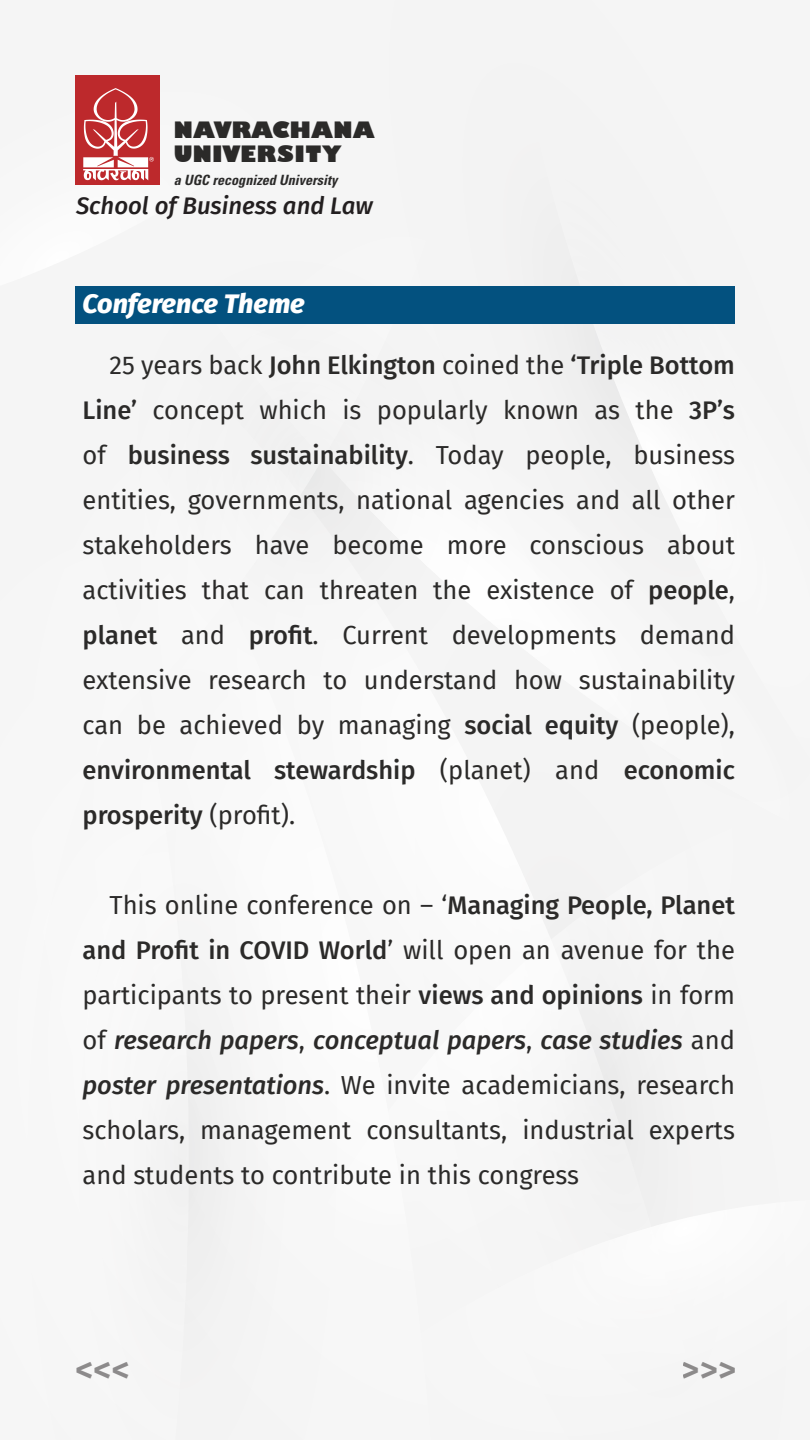
<style>
.page{position:relative;width:810px;height:1440px;background:#fff}
.page>*{position:absolute;margin:0;border:0;box-sizing:border-box;transform-origin:0 0}
.t1{font:600 35.33px "Fira Sans";color:#231f20}
.t2{font:italic 800 27px "Fira Sans";color:#fff}
.t3{font:25.5px/45px "Fira Sans";color:#2b2a29;text-align:justify}
.t4{font:italic 500 24px "Fira Sans";color:#231f20}
.t5{font:800 22.5px/24.7px "Humanist 521 BT";letter-spacing:.01em;color:#2b2a29}
.t6{font:italic 700 condensed 14.17px "Univers LT Std";color:#2b2a29}
.s1{font-weight:500}
.s2{font-weight:500;font-style:italic}
</style>
<div class="page">
<div style="left:389px;top:0;width:103px;height:187px;background:#f4f4f4"></div>
<div style="left:727px;top:1064px;width:53px;height:135px;background:#f4f4f4"></div>
<div style="left:492px;top:0;width:318px;height:1064px;background:#f5f5f5"></div>
<div style="left:75px;top:187px;width:652px;height:1253px;background:#f6f6f6"></div>
<div style="left:196px;top:1199px;width:590px;height:241px;background:#f6f6f6"></div>
<div style="left:75px;top:75px;width:85px;height:110px;background:#bd292c"></div>
<svg style="left:83px;top:88px;width:71px;height:92px"></svg>
<div style="left:75px;top:286px;width:660px;height:37px;background:#03517f"></div>
<div style="left:75px;top:1327px;width:81px;height:79px;background:#f6f6f6"></div>
<div style="left:653px;top:1327px;width:96px;height:79px;background:#f5f5f5"></div>
<svg style="left:77px;top:1362px;width:51px;height:16px"></svg>
<p class="t5" style="left:174px;top:117px;width:202px">NAVRACHANA<br>UNIVERSITY</p>
<p class="t6" style="left:174px;top:171px;width:165px">a UGC recognized University</p>
<p class="t4" style="left:76px;top:186px;width:298px">School of Business and Law</p>
<p class="t2" style="left:82px;top:280px;width:224px">Conference Theme</p>
<p class="t3" style="left:82px;top:342px;width:654px;text-indent:27px">25 years back <span class="s1">John Elkington</span> coined the <span class="s1">‘Triple Bottom Line’</span> concept which is popularly known as the <span class="s1">3P’s </span>of <span class="s1">business sustainability</span>. Today people, business entities, governments, national agencies and all other stakeholders have become more conscious about activities that can threaten the existence of <span class="s1">people</span>, <span class="s1">planet</span> and <span class="s1">profit</span>. Current developments demand extensive research to understand how sustainability can be achieved by managing <span class="s1">social equity</span> (people), <span class="s1">environmental stewardship</span> (planet) and <span class="s1">economic prosperity</span> (profit).</p>
<p class="t3" style="left:82px;top:882px;width:654px;text-indent:27px">This online conference on – ‘<span class="s1">Managing People, Planet and Profit in COVID World</span>’ will open an avenue for the participants to present their <span class="s1">views and opinions</span> in form of <span class="s2">research papers</span>, <span class="s2">conceptual papers</span>, <span class="s2">case studies</span> and <span class="s2">poster presentations</span>. We invite academicians, research scholars, management consultants, industrial experts and students to contribute in this congress</p>
<h1 class="t1" style="left:682px;top:1340px;width:56px">&gt;&gt;&gt;</h1>
</div>
